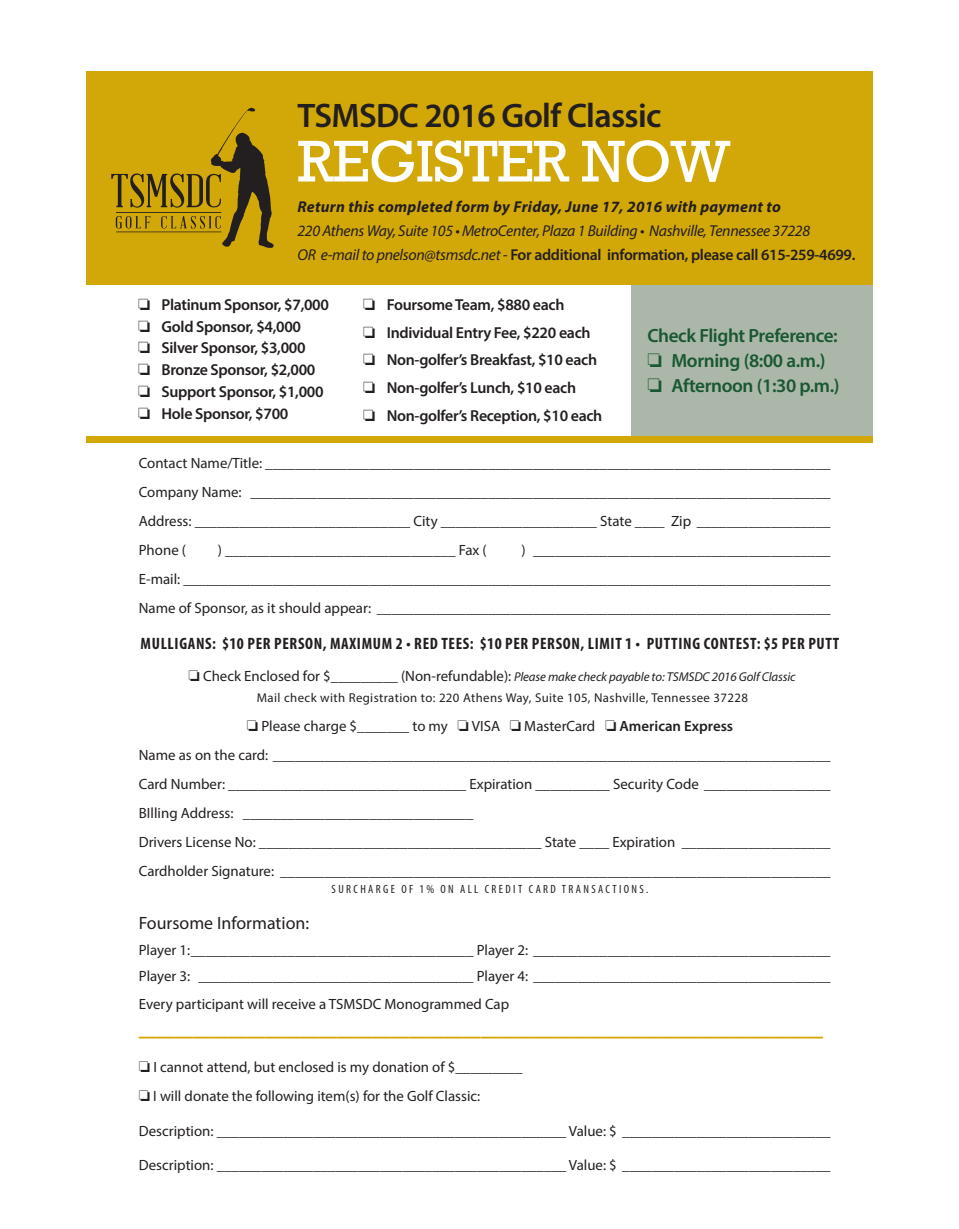
<style>
.page{position:relative;width:959px;height:1229px;background:#fff}
.page>*{position:absolute;margin:0;border:0;box-sizing:border-box;transform-origin:0 0}
.t1{font:59.85px "Rockwell";letter-spacing:-.02em;color:#fff}
.t2{font:36px "Myriad Pro";color:#d2a808}
.t3{font:600 34.2px "Myriad Pro";letter-spacing:-.02em;color:#231f20}
.t4{font:600 19.2px "Myriad Pro";letter-spacing:-.02em;color:#195732}
.t5{font:17.85px "Myriad Pro";color:#231f20}
.t6{font:700 condensed 16.5px "Myriad Pro";letter-spacing:.04em;color:#231f20}
.t7{font:600 15.9px "Myriad Pro";letter-spacing:-.02em;color:#231f20}
.t8{font:italic 15.75px/24.3px "Myriad Pro";letter-spacing:-.02em;color:#231f20}
.t9{font:italic 700 15.75px "Myriad Pro";letter-spacing:.02em;color:#231f20}
.t10{font:14.85px/29px "Myriad Pro";color:#231f20;text-align:justify}
.t11{font:12.9px/20.4px "Myriad Pro";letter-spacing:.03em;color:#231f20}
.t12{font:condensed 12px "Myriad Pro";letter-spacing:.2em;color:#231f20}
.s1{font-weight:600;font-style:normal}
.s2{font-size:14.85px}
.s3{font-style:italic}
.s4{font-weight:600}
</style>
<div class="page">
<div style="left:631px;top:270px;width:241px;height:173px;background:#abb7a8"></div>
<div style="left:86px;top:436px;width:786px;height:7px;background:#d2a808"></div>
<div style="left:86px;top:71px;width:786px;height:214px;background:#d2a808"></div>
<img style="left:111px;top:107px;width:163px;height:141px">
<h3 class="t3" style="left:297px;top:94px;width:365px">TSMSDC 2016 Golf Classic</h3>
<h1 class="t1" style="left:297px;top:127px;width:434px">REGISTER NOW</h1>
<p class="t9" style="left:297px;top:196px;width:485px">Return this completed form by Friday, June 17, 2016 with payment to</p>
<p class="t8" style="left:297px;top:218px;width:559px">220 Athens Way, Suite 105 • MetroCenter, Plaza 1 Building • Nashville, Tennessee 37228<br>OR e-mail to pnelson@tsmsdc.net - <span class="s1">For additional information, please call 615-259-4699.</span></p>
<p class="t7" style="left:138px;top:294px;width:192px">□ Platinum Sponsor, $7,000</p>
<p class="t7" style="left:138px;top:316px;width:164px">□ Gold Sponsor, $4,000</p>
<p class="t7" style="left:138px;top:338px;width:169px">□ Silver Sponsor, $3,000</p>
<p class="t7" style="left:138px;top:360px;width:179px">□ Bronze Sponsor, $2,000</p>
<p class="t7" style="left:138px;top:381px;width:187px">□ Support Sponsor, $1,000</p>
<p class="t7" style="left:138px;top:403px;width:152px">□ Hole Sponsor, $700</p>
<p class="t7" style="left:363px;top:294px;width:203px">□ Foursome Team, $880 each</p>
<p class="t7" style="left:363px;top:322px;width:229px">□ Individual Entry Fee, $220 each</p>
<p class="t7" style="left:363px;top:350px;width:235px">□ Non-golfer’s Breakfast, $10 each</p>
<p class="t7" style="left:363px;top:378px;width:214px">□ Non-golfer’s Lunch, $10 each</p>
<p class="t7" style="left:363px;top:405px;width:241px">□ Non-golfer’s Reception, $10 each</p>
<p class="t4" style="left:647px;top:324px;width:192px">Check Flight Preference:</p>
<p class="t4" style="left:647px;top:348px;width:180px">□ Morning (8:00 a.m.)</p>
<p class="t4" style="left:647px;top:373px;width:194px">□ Afternoon (1:30 p.m.)</p>
<p class="t10" style="left:139px;top:449px;width:693px">Contact Name/Title: ____________________________________________________________________________ Company Name: ______________________________________________________________________________ Address: _____________________________ City _____________________ State ____ Zip __________________ Phone (</p>
<p class="t10" style="left:139px;top:535px;width:693px;text-indent:383px">) ________________________________________ E-mail: _______________________________________________________________________________________ Name of Sponsor, as it should appear: _____________________________________________________________</p>
<p class="t6" style="left:141px;top:633px;width:700px">MULLIGANS: $10 PER PERSON, MAXIMUM 2 • RED TEES: $10 PER PERSON, LIMIT 1 • PUTTING CONTEST: $5 PER PUTT</p>
<p class="t11" style="left:257px;top:666px;width:540px;text-indent:-68px">□ <span class="s2">Check Enclosed for $_________ (Non-refundable):</span> <span class="s3">Please make check payable to: TSMSDC 2016 Golf Classic<br></span>Mail check with Registration to: 220 Athens Way, Suite 105, Nashville, Tennessee 37228</p>
<p class="t10" style="left:139px;top:711px;width:693px;text-align:left;text-indent:108px">□ Please charge $_______ to my □ VISA □ MasterCard □ <span class="s4">American Express<br></span>Name as on the card: ___________________________________________________________________________ Card Number: ________________________________ Expiration __________ Security Code _________________ BIlling Address: _______________________________<br>Drivers License No: ______________________________________ State ____ Expiration ____________________ Cardholder Signature: __________________________________________________________________________</p>
<p class="t12" style="left:331px;top:881px;width:318px">SURCHARGE OF 1% ON ALL CREDIT CARD TRANSACTIONS.</p>
<p class="t5" style="left:139px;top:912px;width:172px">Foursome Information:</p>
<p class="t10" style="left:139px;top:937px;width:693px;line-height:25.7px">Player 1:______________________________________ Player 2: ________________________________________<br>Player 3: _____________________________________ Player 4: ________________________________________</p>
<p class="t10" style="left:139px;top:988px;width:372px">Every participant will receive a TSMSDC Monogrammed Cap</p>
<h2 class="t2" style="left:139px;top:1000px;width:686px">______________________________________</h2>
<p class="t10" style="left:139px;top:1052px;width:385px">□ I cannot attend, but enclosed is my donation of $_________</p>
<p class="t10" style="left:139px;top:1081px;width:343px">□ I will donate the following item(s) for the Golf Classic:</p>
<p class="t10" style="left:139px;top:1115px;width:693px">Description: _______________________________________________ Value: $ ____________________________</p>
<p class="t10" style="left:139px;top:1150px;width:693px">Description: _______________________________________________ Value: $ ____________________________</p>
<p class="t10" style="left:218px;top:535px;width:270px">) _______________________________ Fax (</p>
</div>
